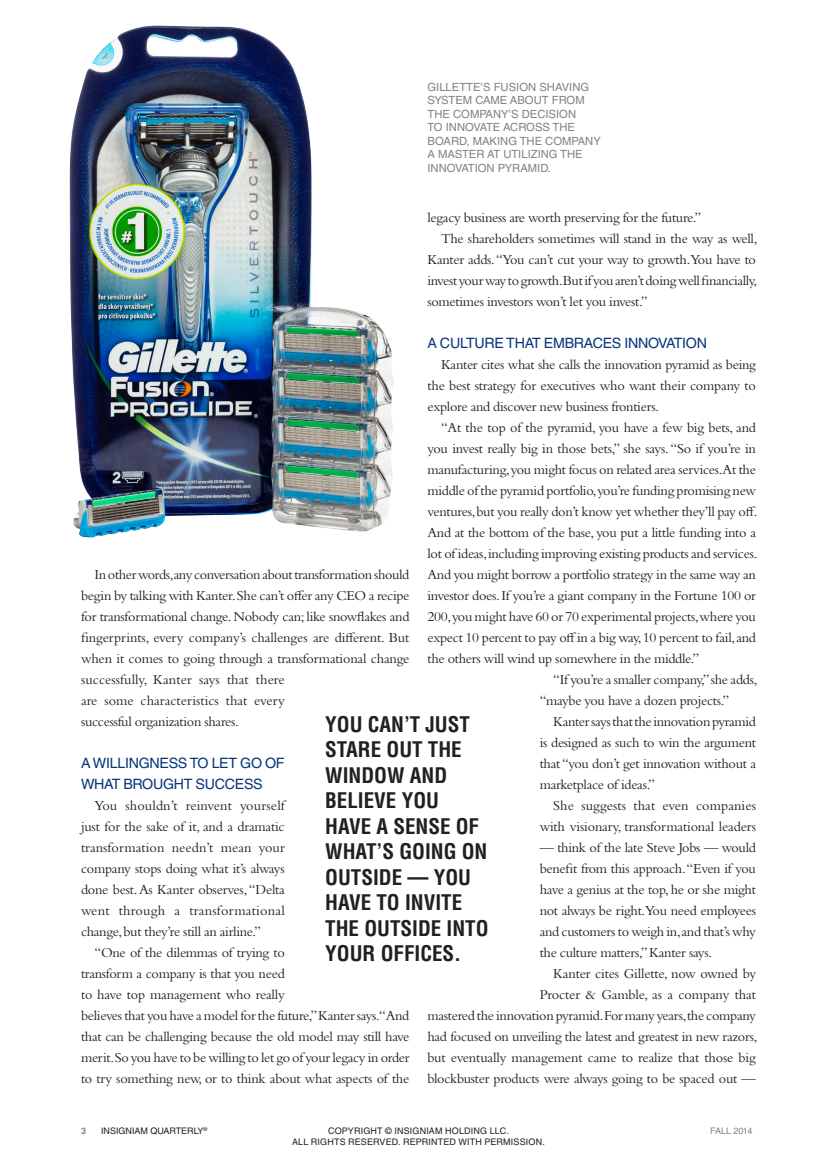
<style>
.page{position:relative;width:837px;height:1175px;background:#fff}
.page>*{position:absolute;margin:0;border:0;box-sizing:border-box;transform-origin:0 0}
.pull_quote{font:700 condensed 21px/25.5px "Helvetica LT Std";color:#231f20}
.body_copy{font:14.25px/21px "Bembo Std";letter-spacing:-.02em;color:#231f20;text-align:justify}
.body_copy-2{font:14.25px/21px "Helvetica LT Std";letter-spacing:-.02em;color:#08347b}
.IQ_boost-header{font:11.25px/13.5px "Helvetica LT Std";color:#808285}
.t1{font:9px/10.8px "Helvetica LT Std";letter-spacing:.015em;color:#231f20;text-align:center}
.t2{font:9px "Helvetica LT Std";letter-spacing:-.02em;color:#808285}
.t3{font:700 9px "Helvetica LT Std";color:#808285}
</style>
<div class="page">
<img style="left:69px;top:25px;width:325px;height:513px">
<p class="IQ_boost-header" style="left:428px;top:80px;width:175px">GILLETTE’S FUSION SHAVING<br>SYSTEM CAME ABOUT FROM<br>THE COMPANY’S DECISION<br>TO INNOVATE ACROSS THE<br>BOARD, MAKING THE COMPANY<br>A MASTER AT UTILIZING THE<br>INNOVATION PYRAMID.</p>
<p class="body_copy" style="left:428px;top:207px;width:275px">legacy business are worth preserving for the future.”</p>
<p class="body_copy" style="left:428px;top:228px;width:331px;text-indent:14px">The shareholders sometimes will stand in the way as well, Kanter adds. “You can’t cut your way to growth.You have to invest your way to growth.But if you aren’t doing well financially, sometimes investors won’t let you invest.”</p>
<p class="body_copy-2" style="left:428px;top:332px;width:281px">A CULTURE THAT EMBRACES INNOVATION</p>
<p class="body_copy" style="left:428px;top:354px;width:330px;text-indent:14px">Kanter cites what she calls the innovation pyramid as being the best strategy for executives who want their company to explore and discover new business frontiers.</p>
<p class="body_copy" style="left:428px;top:417px;width:331px;text-indent:14px">“At the top of the pyramid, you have a few big bets, and you invest really big in those bets,” she says. “So if you’re in manufacturing, you might focus on related area services.At the middle of the pyramid portfolio,you’re funding promising new ventures, but you really don’t know yet whether they’ll pay off.<br>And at the bottom of the base, you put a little funding into a lot of ideas, including improving existing products and services.<br>And you might borrow a portfolio strategy in the same way an investor does. If you’re a giant company in the Fortune 100 or 200,you might have 60 or 70 experimental projects,where you expect 10 percent to pay off in a big way, 10 percent to fail, and the others will wind up somewhere in the middle.”</p>
<p class="body_copy" style="left:540px;top:669px;width:219px;text-indent:14px">“If you’re a smaller company,” she adds, “maybe you have a dozen projects.”</p>
<p class="body_copy" style="left:540px;top:711px;width:218px;text-indent:14px">Kanter says that the innovation pyramid is designed as such to win the argument that “you don’t get innovation without a marketplace of ideas.”</p>
<p class="body_copy" style="left:540px;top:795px;width:218px;text-align:right">She suggests that even companies with visionary, transformational leaders</p>
<p class="body_copy" style="left:540px;top:837px;width:218px">— think of the late Steve Jobs — would benefit from this approach. “Even if you have a genius at the top, he or she might not always be right.You need employees and customers to weigh in,and that’s why the culture matters,” Kanter says.</p>
<p class="body_copy" style="left:428px;top:963px;width:331px;text-align:right">Kanter cites Gillette, now owned by<br>Procter &amp; Gamble, as a company that<br>mastered the innovation pyramid.For many years,the company had focused on unveiling the latest and greatest in new razors, but eventually management came to realize that those big blockbuster products were always going to be spaced out —</p>
<p class="body_copy" style="left:81px;top:564px;width:330px;text-align:left;text-indent:14px">In other words,any conversation about transformation should begin by talking with Kanter. She can’t offer any CEO a recipe for transformational change. Nobody can; like snowflakes and fingerprints, every company’s challenges are different. But when it comes to going through a transformational change successfully, Kanter says that there<br>are some characteristics that every<br>successful organization shares.</p>
<p class="body_copy-2" style="left:81px;top:752px;width:205px">A WILLINGNESS TO LET GO OF<br>WHAT BROUGHT SUCCESS</p>
<p class="body_copy" style="left:81px;top:795px;width:205px;text-indent:14px">You shouldn’t reinvent yourself just for the sake of it, and a dramatic transformation needn’t mean your company stops doing what it’s always done best. As Kanter observes, “Delta went through a transformational change, but they’re still an airline.”</p>
<p class="body_copy" style="left:81px;top:942px;width:330px;text-align:left;text-indent:14px">“One of the dilemmas of trying to<br>transform a company is that you need<br>to have top management who really<br>believes that you have a model for the future,” Kanter says.“And that can be challenging because the old model may still have merit.So you have to be willing to let go of your legacy in order to try something new, or to think about what aspects of the</p>
<p class="pull_quote" style="left:325px;top:711px;width:165px">YOU CAN’T JUST<br>STARE OUT THE<br>WINDOW AND<br>BELIEVE YOU<br>HAVE A SENSE OF<br>WHAT’S GOING ON<br>OUTSIDE — YOU<br>HAVE TO INVITE<br>THE OUTSIDE INTO<br>YOUR OFFICES.</p>
<p class="t3" style="left:81px;top:1125px;width:7px">3</p>
<p class="t1" style="left:101px;top:1125px;width:108px">INSIGNIAM QUARTERLY<sup>®</sup></p>
<p class="t1" style="left:292px;top:1125px;width:254px">COPYRIGHT © INSIGNIAM HOLDING LLC.<br>ALL RIGHTS RESERVED. REPRINTED WITH PERMISSION.</p>
<p class="t2" style="left:710px;top:1125px;width:44px">FALL 2014</p>
</div>
